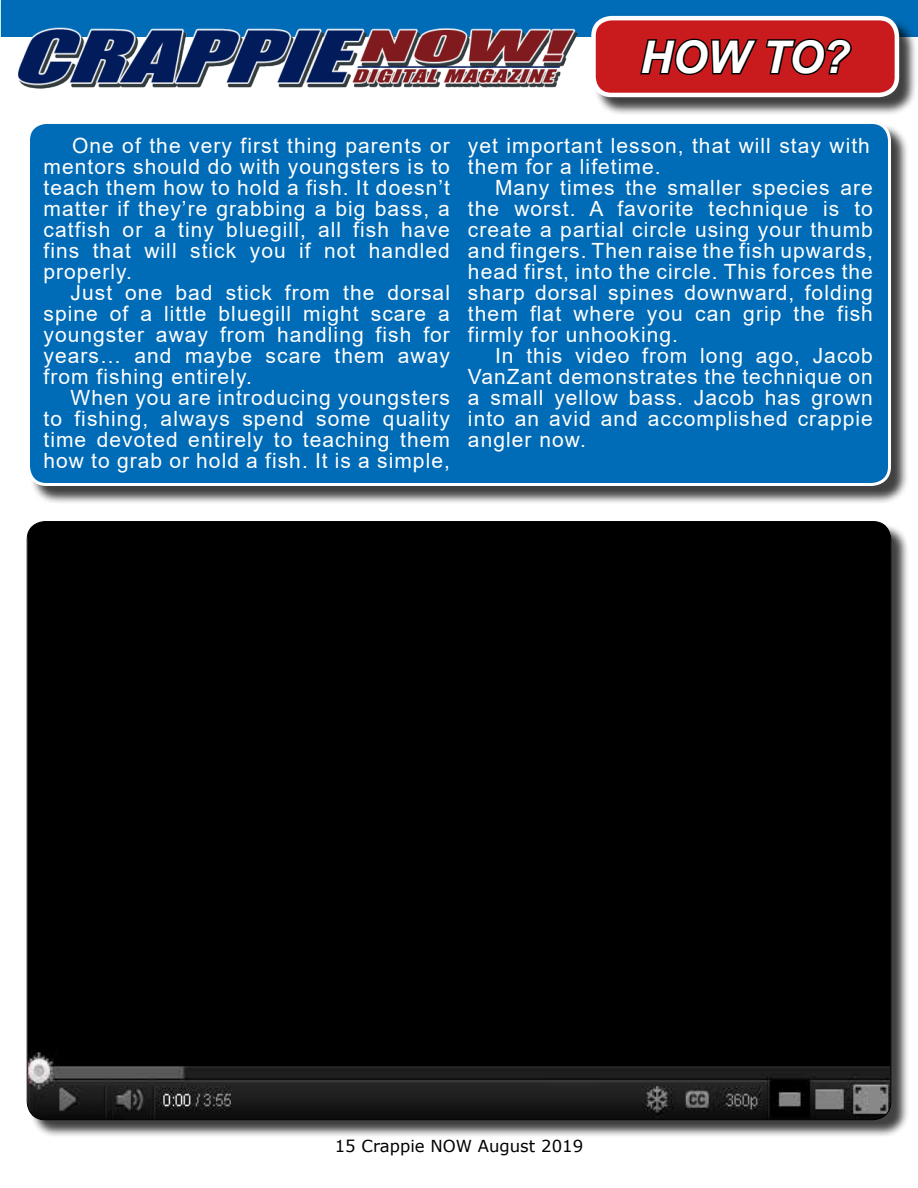
<style>
.page{position:relative;width:918px;height:1188px;background:#fff}
.page>*{position:absolute;margin:0;border:0;box-sizing:border-box;transform-origin:0 0}
.t1{font:italic 700 45px "Arial";color:#fff}
.t2{font:21px/21px "Arial";letter-spacing:.05em;color:#fff;text-align:justify}
.t3{font:16.5px "MS Reference Sans Serif";color:#000}
</style>
<div class="page">
<div style="left:1px;top:0;width:917px;height:37px;background:#006bb6"></div>
<div style="left:29px;top:123px;width:880px;height:381px;background:#000;opacity:.75"></div>
<div style="left:28px;top:122px;width:862px;height:363px;background:#006bb6;border-radius:18px"></div>
<div style="left:27px;top:121px;width:864px;height:365px;border:3px solid #fff;border-radius:18px"></div>
<div style="left:594px;top:18px;width:324px;height:98px;background:#000;opacity:.75"></div>
<div style="left:594px;top:18px;width:303px;height:77px;background:#c91a1e;border-radius:18px"></div>
<svg style="left:640px;top:38px;width:212px;height:37px"></svg>
<div style="left:591px;top:16px;width:308px;height:81px;border:4px solid #fff;border-radius:18px"></div>
<img style="left:18px;top:27px;width:560px;height:62px">
<div style="left:29px;top:524px;width:880px;height:615px;background:#000;opacity:.75"></div>
<img style="left:28px;top:522px;width:862px;height:598px">
<h1 class="t1" style="left:640px;top:27px;width:211px">HOW TO?</h1>
<p class="t2" style="left:44px;top:135px;width:408px;text-indent:28px">One of the very first thing parents or mentors should do with youngsters is to teach them how to hold a fish. It doesn’t matter if they’re grabbing a big bass, a catfish or a tiny bluegill, all fish have fins that will stick you if not handled properly.</p>
<p class="t2" style="left:44px;top:282px;width:408px;text-indent:27px">Just one bad stick from the dorsal spine of a little bluegill might scare a youngster away from handling fish for years… and maybe scare them away from fishing entirely.</p>
<p class="t2" style="left:44px;top:387px;width:408px;text-indent:27px">When you are introducing youngsters to fishing, always spend some quality time devoted entirely to teaching them how to grab or hold a fish. It is a simple,</p>
<p class="t2" style="left:468px;top:135px;width:403px">yet important lesson, that will stay with them for a lifetime.</p>
<p class="t2" style="left:468px;top:177px;width:406px;text-indent:27px">Many times the smaller species are the worst. A favorite technique is to create a partial circle using your thumb and fingers. Then raise the fish upwards, head first, into the circle. This forces the sharp dorsal spines downward, folding them flat where you can grip the fish firmly for unhooking.</p>
<p class="t2" style="left:468px;top:345px;width:407px;text-indent:27px">In this video from long ago, Jacob VanZant demonstrates the technique on a small yellow bass. Jacob has grown into an avid and accomplished crappie angler now.</p>
<p class="t3" style="left:335px;top:1136px;width:250px">15 Crappie NOW August 2019</p>
</div>
